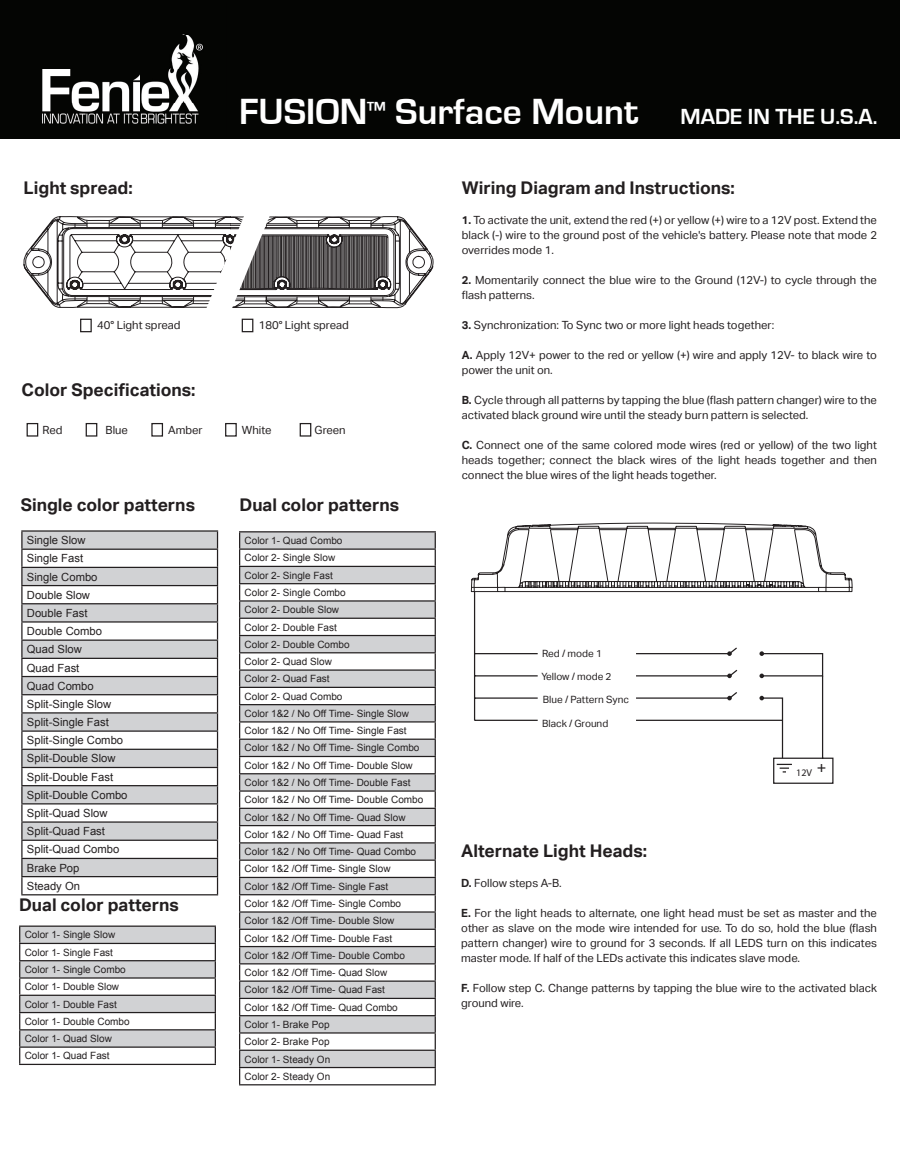
<style>
.page{position:relative;width:900px;height:1170px;background:#fff}
.page>*{position:absolute;margin:0;border:0;box-sizing:border-box;transform-origin:0 0}
.t1{font:700 37.5px "Eurostile";color:#fff}
.t2{font:700 17.5px "Aktiv Grotesk";color:#231f20}
.t3{font:600 15px "Myriad Pro";color:#231f20}
.t4{font:11.25px/15px "Aktiv Grotesk";color:#231f20}
.t5{font:11.25px/18.2px "Arial";color:#231f20}
.t6{font:10px/17.2px "Arial";color:#231f20}
.t7{font:10px "Aktiv Grotesk";color:#231f20}
.t8{font:10px "Myriad Pro";color:#231f20}
.s1{font-size:22.5px}
.s2{font-weight:700}
</style>
<div class="page">
<div style="left:0;top:0;width:900px;height:138px;background:#040503"></div>
<hr style="left:0;top:137px;width:900px;height:2px;background:#040503">
<img style="left:42px;top:34px;width:161px;height:90px">
<div style="left:27px;top:423px;width:11px;height:14px;border:1px solid #231f20"></div>
<div style="left:86px;top:423px;width:11px;height:14px;border:1px solid #231f20"></div>
<div style="left:151px;top:423px;width:12px;height:14px;border:1px solid #231f20"></div>
<div style="left:225px;top:423px;width:12px;height:14px;border:1px solid #231f20"></div>
<div style="left:300px;top:423px;width:11px;height:14px;border:1px solid #231f20"></div>
<hr style="left:474px;top:592px;width:1px;height:128px;background:#231f20">
<hr style="left:475px;top:653px;width:63px;height:1px;background:#231f20">
<hr style="left:475px;top:675px;width:63px;height:1px;background:#231f20">
<hr style="left:475px;top:697px;width:63px;height:2px;background:#231f20">
<hr style="left:475px;top:720px;width:63px;height:1px;background:#231f20">
<svg style="left:636px;top:647px;width:198px;height:137px"></svg>
<svg style="left:471px;top:522px;width:382px;height:93px"></svg>
<svg style="left:23px;top:532px;width:194px;height:344px;fill:#d1d2d4"></svg>
<hr style="left:21px;top:530px;width:197px;height:2px;background:#231f20">
<hr style="left:21px;top:549px;width:197px;height:1px;background:#231f20">
<hr style="left:21px;top:567px;width:197px;height:1px;background:#231f20">
<hr style="left:21px;top:585px;width:197px;height:1px;background:#231f20">
<hr style="left:21px;top:603px;width:197px;height:1px;background:#231f20">
<hr style="left:21px;top:621px;width:197px;height:2px;background:#231f20">
<hr style="left:21px;top:640px;width:197px;height:1px;background:#231f20">
<hr style="left:21px;top:658px;width:197px;height:1px;background:#231f20">
<hr style="left:21px;top:676px;width:197px;height:1px;background:#231f20">
<hr style="left:21px;top:694px;width:197px;height:1px;background:#231f20">
<hr style="left:21px;top:712px;width:197px;height:2px;background:#231f20">
<hr style="left:21px;top:730px;width:197px;height:2px;background:#231f20">
<hr style="left:21px;top:749px;width:197px;height:1px;background:#231f20">
<hr style="left:21px;top:767px;width:197px;height:1px;background:#231f20">
<hr style="left:21px;top:785px;width:197px;height:1px;background:#231f20">
<hr style="left:21px;top:803px;width:197px;height:1px;background:#231f20">
<hr style="left:21px;top:821px;width:197px;height:2px;background:#231f20">
<hr style="left:21px;top:840px;width:197px;height:1px;background:#231f20">
<hr style="left:21px;top:858px;width:197px;height:1px;background:#231f20">
<hr style="left:21px;top:876px;width:197px;height:1px;background:#231f20">
<svg style="left:21px;top:532px;width:2px;height:362px"></svg>
<svg style="left:217px;top:532px;width:1px;height:362px"></svg>
<hr style="left:21px;top:894px;width:197px;height:1px;background:#231f20">
<svg style="left:19px;top:926px;width:197px;height:138px"></svg>
<hr style="left:19px;top:1064px;width:197px;height:1px;background:#231f20">
<svg style="left:240px;top:532px;width:195px;height:535px;fill:#d1d2d4"></svg>
<hr style="left:239px;top:531px;width:197px;height:1px;background:#231f20">
<hr style="left:239px;top:549px;width:197px;height:1px;background:#231f20">
<hr style="left:239px;top:566px;width:197px;height:1px;background:#231f20">
<hr style="left:239px;top:583px;width:197px;height:1px;background:#231f20">
<hr style="left:239px;top:600px;width:197px;height:2px;background:#231f20">
<hr style="left:239px;top:618px;width:197px;height:1px;background:#231f20">
<hr style="left:239px;top:635px;width:197px;height:1px;background:#231f20">
<hr style="left:239px;top:652px;width:197px;height:1px;background:#231f20">
<hr style="left:239px;top:669px;width:197px;height:2px;background:#231f20">
<hr style="left:239px;top:687px;width:197px;height:1px;background:#231f20">
<hr style="left:239px;top:704px;width:197px;height:1px;background:#231f20">
<hr style="left:239px;top:721px;width:197px;height:2px;background:#231f20">
<hr style="left:239px;top:739px;width:197px;height:1px;background:#231f20">
<hr style="left:239px;top:756px;width:197px;height:1px;background:#231f20">
<hr style="left:239px;top:773px;width:197px;height:1px;background:#231f20">
<hr style="left:239px;top:790px;width:197px;height:2px;background:#231f20">
<hr style="left:239px;top:808px;width:197px;height:1px;background:#231f20">
<hr style="left:239px;top:825px;width:197px;height:1px;background:#231f20">
<hr style="left:239px;top:842px;width:197px;height:2px;background:#231f20">
<hr style="left:239px;top:860px;width:197px;height:1px;background:#231f20">
<hr style="left:239px;top:877px;width:197px;height:1px;background:#231f20">
<hr style="left:239px;top:894px;width:197px;height:1px;background:#231f20">
<hr style="left:239px;top:911px;width:197px;height:2px;background:#231f20">
<hr style="left:239px;top:929px;width:197px;height:1px;background:#231f20">
<hr style="left:239px;top:946px;width:197px;height:1px;background:#231f20">
<hr style="left:239px;top:963px;width:197px;height:1px;background:#231f20">
<hr style="left:239px;top:981px;width:197px;height:1px;background:#231f20">
<hr style="left:239px;top:998px;width:197px;height:1px;background:#231f20">
<hr style="left:239px;top:1015px;width:197px;height:1px;background:#231f20">
<hr style="left:239px;top:1032px;width:197px;height:2px;background:#231f20">
<hr style="left:239px;top:1050px;width:197px;height:1px;background:#231f20">
<hr style="left:239px;top:1067px;width:197px;height:1px;background:#231f20">
<svg style="left:239px;top:532px;width:1px;height:552px"></svg>
<svg style="left:435px;top:532px;width:1px;height:552px"></svg>
<hr style="left:239px;top:1084px;width:197px;height:1px;background:#231f20">
<svg style="left:23px;top:216px;width:410px;height:117px"></svg>
<h1 class="t1" style="left:239px;top:91px;width:640px">FUSION<sup>™</sup> Surface Mount <span class="s1">MADE IN THE U.S.A.</span></h1>
<h2 class="t2" style="left:24px;top:177px;width:111px">Light spread:</h2>
<p class="t4" style="left:97px;top:318px;width:85px">40° Light spread</p>
<p class="t4" style="left:259px;top:318px;width:92px">180° Light spread</p>
<h2 class="t2" style="left:22px;top:380px;width:176px">Color Specifications:</h2>
<p class="t4" style="left:43px;top:422px;width:21px">Red</p>
<p class="t4" style="left:106px;top:422px;width:24px">Blue</p>
<p class="t4" style="left:168px;top:422px;width:36px">Amber</p>
<p class="t4" style="left:242px;top:422px;width:31px">White</p>
<p class="t4" style="left:315px;top:422px;width:33px">Green</p>
<h2 class="t2" style="left:21px;top:495px;width:176px">Single color patterns</h2>
<p class="t5" style="left:27px;top:531px;width:102px">Single Slow<br>Single Fast<br>Single Combo<br>Double Slow<br>Double Fast<br>Double Combo<br>Quad Slow<br>Quad Fast<br>Quad Combo<br>Split-Single Slow<br>Split-Single Fast<br>Split-Single Combo<br>Split-Double Slow<br>Split-Double Fast<br>Split-Double Combo<br>Split-Quad Slow<br>Split-Quad Fast<br>Split-Quad Combo<br>Brake Pop<br>Steady On</p>
<p class="t6" style="left:25px;top:926px;width:107px">Color 1- Single Slow<br>Color 1- Single Fast<br>Color 1- Single Combo<br>Color 1- Double Slow<br>Color 1- Double Fast<br>Color 1- Double Combo<br>Color 1- Quad Slow<br>Color 1- Quad Fast</p>
<h2 class="t2" style="left:19px;top:895px;width:161px">Dual color patterns</h2>
<h2 class="t2" style="left:239px;top:495px;width:161px">Dual color patterns</h2>
<p class="t6" style="left:245px;top:532px;width:180px">Color 1- Quad Combo<br>Color 2- Single Slow<br>Color 2- Single Fast<br>Color 2- Single Combo<br>Color 2- Double Slow<br>Color 2- Double Fast<br>Color 2- Double Combo<br>Color 2- Quad Slow<br>Color 2- Quad Fast<br>Color 2- Quad Combo<br>Color 1&amp;2 / No Off Time- Single Slow<br>Color 1&amp;2 / No Off Time- Single Fast<br>Color 1&amp;2 / No Off Time- Single Combo<br>Color 1&amp;2 / No Off Time- Double Slow<br>Color 1&amp;2 / No Off Time- Double Fast<br>Color 1&amp;2 / No Off Time- Double Combo<br>Color 1&amp;2 / No Off Time- Quad Slow<br>Color 1&amp;2 / No Off Time- Quad Fast<br>Color 1&amp;2 / No Off Time- Quad Combo<br>Color 1&amp;2 /Off Time- Single Slow<br>Color 1&amp;2 /Off Time- Single Fast<br>Color 1&amp;2 /Off Time- Single Combo<br>Color 1&amp;2 /Off Time- Double Slow<br>Color 1&amp;2 /Off Time- Double Fast<br>Color 1&amp;2 /Off Time- Double Combo<br>Color 1&amp;2 /Off Time- Quad Slow<br>Color 1&amp;2 /Off Time- Quad Fast<br>Color 1&amp;2 /Off Time- Quad Combo<br>Color 1- Brake Pop<br>Color 2- Brake Pop<br>Color 1- Steady On<br>Color 2- Steady On</p>
<h2 class="t2" style="left:462px;top:177px;width:275px">Wiring Diagram and Instructions:</h2>
<p class="t4" style="left:462px;top:212px;width:417px;text-align:justify"><span class="s2">1.</span> To activate the unit, extend the red (+) or yellow (+) wire to a 12V post. Extend the black (-) wire to the ground post of the vehicle's battery. Please note that mode 2 overrides mode 1.</p>
<p class="t4" style="left:462px;top:272px;width:417px"><span class="s2">2.</span> Momentarily connect the blue wire to the Ground (12V-) to cycle through the flash patterns.</p>
<p class="t4" style="left:462px;top:317px;width:314px"><span class="s2">3.</span> Synchronization: To Sync two or more light heads together:</p>
<p class="t4" style="left:462px;top:347px;width:417px"><span class="s2">A.</span> Apply 12V+ power to the red or yellow (+) wire and apply 12V- to black wire to power the unit on.</p>
<p class="t4" style="left:462px;top:392px;width:417px"><span class="s2">B.</span> Cycle through all patterns by tapping the blue (flash pattern changer) wire to the activated black ground wire until the steady burn pattern is selected.</p>
<p class="t4" style="left:462px;top:437px;width:417px;text-align:justify"><span class="s2">C.</span> Connect one of the same colored mode wires (red or yellow) of the two light heads together; connect the black wires of the light heads together and then connect the blue wires of the light heads together.</p>
<p class="t7" style="left:542px;top:648px;width:61px">Red / mode 1</p>
<p class="t7" style="left:541px;top:671px;width:72px">Yellow / mode 2</p>
<p class="t7" style="left:543px;top:694px;width:88px">Blue / Pattern Sync</p>
<p class="t7" style="left:542px;top:717px;width:68px">Black / Ground</p>
<h3 class="t3" style="left:817px;top:757px;width:10px">+</h3>
<p class="t8" style="left:796px;top:767px;width:17px">12V</p>
<h2 class="t2" style="left:461px;top:841px;width:187px">Alternate Light Heads:</h2>
<p class="t4" style="left:461px;top:876px;width:102px"><span class="s2">D.</span> Follow steps A-B.</p>
<p class="t4" style="left:461px;top:906px;width:417px;text-align:justify"><span class="s2">E.</span> For the light heads to alternate, one light head must be set as master and the other as slave on the mode wire intended for use. To do so, hold the blue (flash pattern changer) wire to ground for 3 seconds. If all LEDS turn on this indicates master mode. If half of the LEDs activate this indicates slave mode.</p>
<p class="t4" style="left:461px;top:981px;width:417px"><span class="s2">F.</span> Follow step C. Change patterns by tapping the blue wire to the activated black ground wire.</p>
</div>
